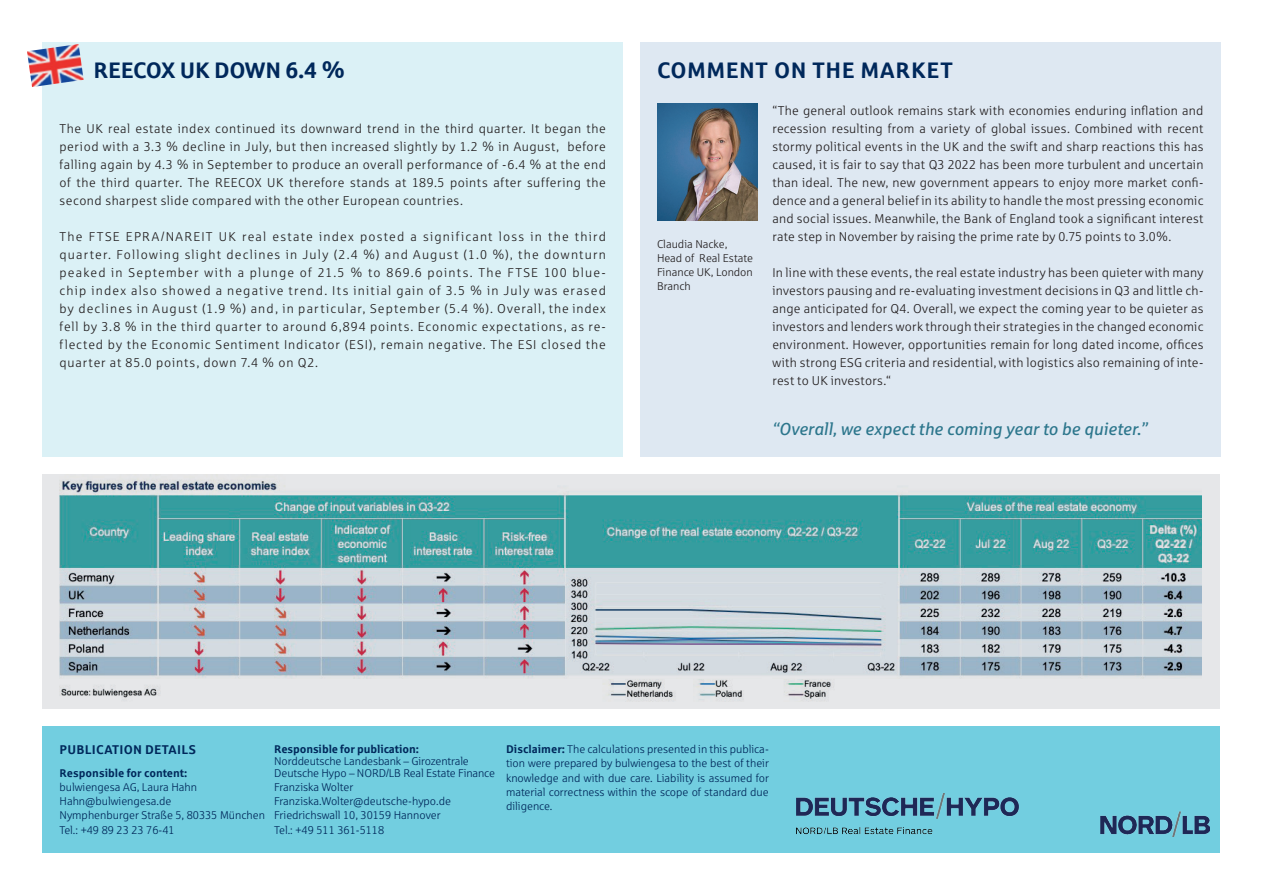
<style>
.page{position:relative;width:1263px;height:893px;background:#fff}
.page>*{position:absolute;margin:0;border:0;box-sizing:border-box;transform-origin:0 0}
.t1{font:700 22.5px "Sparkasse Rg";letter-spacing:.02em;color:#00285b}
.t2{font:700 22.5px "Sparkasse Rg";letter-spacing:-.02em;color:#00285b}
.t3{font:italic 17.25px "Sparkasse Rg";letter-spacing:-.01em;color:#2c768c}
.t4{font:12.75px/18px "Sparkasse Lt";letter-spacing:.04em;color:#231f20;text-align:justify}
.t5{font:700 12.75px "Sparkasse Rg";letter-spacing:.02em;color:#00285b}
.t6{font:11.25px/14.2px "Sparkasse Lt";color:#00285b}
.t7{font:11.25px/14.2px "Sparkasse Lt";color:#231f20}
.t8{font:700 11.25px "Sparkasse Rg";letter-spacing:-.01em;color:#00285b}
.s1{font-family:"Sparkasse Rg";font-weight:700}
</style>
<div class="page">
<div style="left:43px;top:43px;width:580px;height:414px;background:#dbf1f6"></div>
<div style="left:640px;top:43px;width:580px;height:414px;background:#dee8f2"></div>
<div style="left:43px;top:475px;width:1177px;height:234px;background:#e6e7e9"></div>
<img style="left:60px;top:475px;width:1141px;height:228px">
<img style="left:27px;top:44px;width:57px;height:43px">
<img style="left:657px;top:103px;width:101px;height:117px">
<div style="left:43px;top:727px;width:1177px;height:126px;background:#72cee0"></div>
<img style="left:796px;top:794px;width:414px;height:43px">
<h1 class="t2" style="left:94px;top:56px;width:253px">REECOX UK DOWN 6.4 %</h1>
<h1 class="t1" style="left:657px;top:56px;width:297px">COMMENT ON THE MARKET</h1>
<p class="t4" style="left:60px;top:119px;width:548px">The UK real estate index continued its downward trend in the third quarter. It began the period with a 3.3 % decline in July, but then increased slightly by 1.2 % in August, before falling again by 4.3 % in September to produce an overall performance of -6.4 % at the end of the third quarter. The REECOX UK therefore stands at 189.5 points after suffering the second sharpest slide compared with the other European countries.</p>
<p class="t4" style="left:60px;top:227px;width:548px">The FTSE EPRA/NAREIT UK real estate index posted a significant loss in the third quarter. Following slight declines in July (2.4 %) and August (1.0 %), the downturn peaked in September with a plunge of 21.5 % to 869.6 points. The FTSE 100 blue&shy;chip index also showed a negative trend. Its initial gain of 3.5 % in July was erased by declines in August (1.9 %) and, in particular, September (5.4 %). Overall, the index fell by 3.8 % in the third quarter to around 6,894 points. Economic expectations, as re&shy;flected by the Economic Sentiment Indicator (ESI), remain negative. The ESI closed the quarter at 85.0 points, down 7.4 % on Q2.</p>
<p class="t7" style="left:657px;top:236px;width:97px">Claudia Nacke,<br>Head of Real Estate<br>Finance UK, London<br>Branch</p>
<p class="t4" style="left:772px;top:101px;width:433px">“The general outlook remains stark with economies enduring inflation and recession resulting from a variety of global issues. Combined with recent stormy political events in the UK and the swift and sharp reactions this has caused, it is fair to say that Q3 2022 has been more turbulent and uncertain than ideal. The new, new government appears to enjoy more market confi&shy;dence and a general belief in its ability to handle the most pressing economic and social issues. Meanwhile, the Bank of England took a significant interest rate step in November by raising the prime rate by 0.75 points to 3.0%.</p>
<p class="t4" style="left:772px;top:263px;width:433px">In line with these events, the real estate industry has been quieter with many investors pausing and re-evaluating investment decisions in Q3 and little ch&shy;ange anticipated for Q4. Overall, we expect the coming year to be quieter as investors and lenders work through their strategies in the changed economic environment. However, opportunities remain for long dated income, offices with strong ESG criteria and residential, with logistics also remaining of inte&shy;rest to UK investors.“</p>
<h2 class="t3" style="left:772px;top:418px;width:377px">“Overall, we expect the coming year to be quieter.”</h2>
<p class="t5" style="left:60px;top:741px;width:138px">PUBLICATION DETAILS</p>
<p class="t8" style="left:274px;top:741px;width:146px">Responsible for publication:</p>
<p class="t6" style="left:274px;top:754px;width:222px;line-height:12px">Norddeutsche Landesbank – Girozentrale<br>Deutsche Hypo – NORD/LB Real Estate Finance</p>
<p class="t6" style="left:274px;top:780px;width:178px">Franziska Wolter<br>Franziska.Wolter@deutsche-hypo.de<br>Friedrichswall 10, 30159 Hannover<br>Tel.: +49 511 361-5118</p>
<p class="t8" style="left:60px;top:765px;width:129px">Responsible for content:</p>
<p class="t6" style="left:60px;top:779px;width:207px">bulwiengesa AG, Laura Hahn<br>Hahn@bulwiengesa.de<br>Nymphenburger Straße 5, 80335 München<br>Tel.: +49 89 23 23 76-41</p>
<p class="t6" style="left:506px;top:742px;width:264px;text-align:justify"><span class="s1">Disclaimer:</span> The calculations presented in this publica&shy;tion were prepared by bulwiengesa to the best of their knowledge and with due care. Liability is assumed for material correctness within the scope of standard due diligence.</p>
</div>
